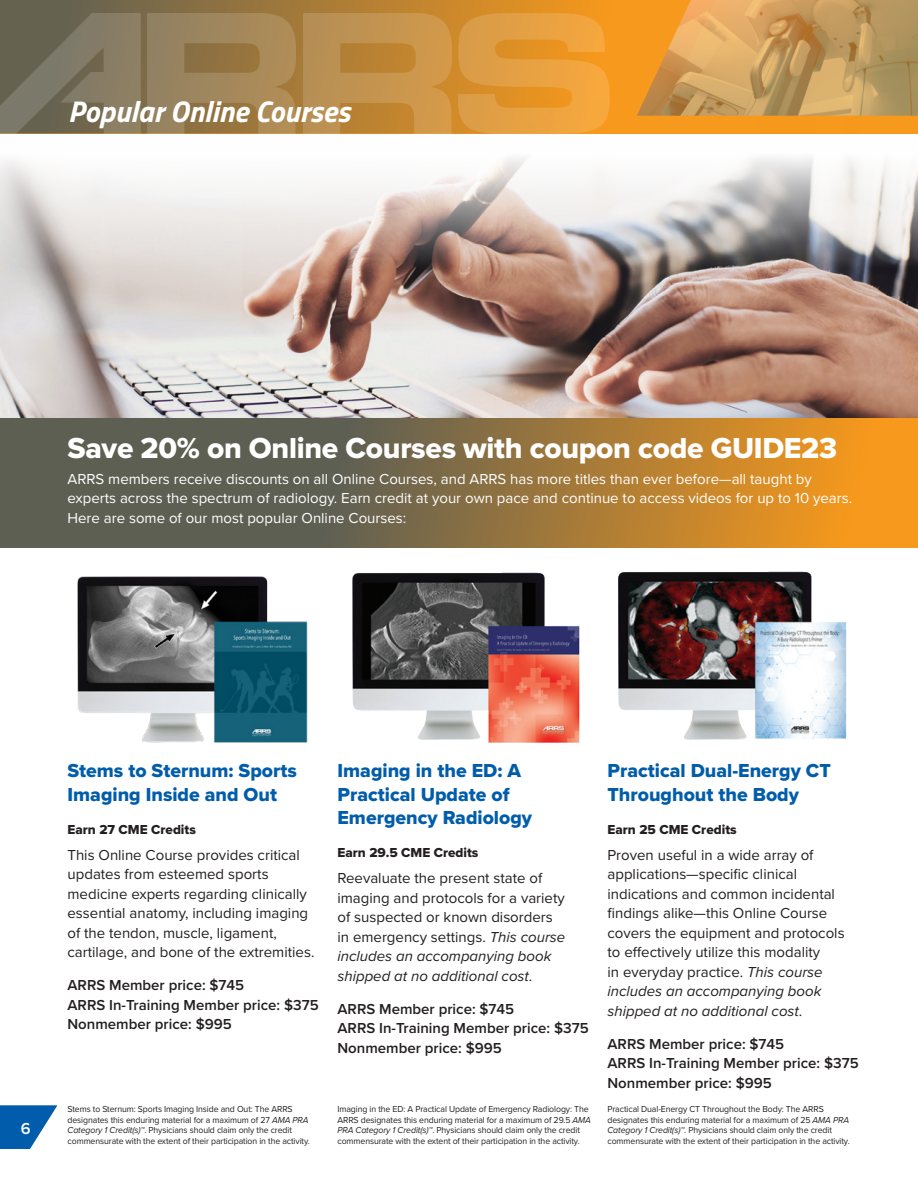
<style>
.page{position:relative;width:918px;height:1188px;background:#fff}
.page>*{position:absolute;margin:0;border:0;box-sizing:border-box;transform-origin:0 0}
.Body{font:30px "Proxima Nova Extrabld";letter-spacing:-.01em;color:#fff}
.t1{font:italic 700 30px "Titillium";color:#fff}
.Body-2{font:19.5px/23.4px "Proxima Nova Extrabld";color:#015dab}
.t2{font:600 16.5px "Proxima Nova";color:#fff}
.Body-3{font:15px/19.5px "Proxima Nova";color:#231f20}
.Body-4{font:15px/19.5px "Proxima Nova";color:#fff}
.Body-5{font:600 15px/19.5px "Proxima Nova";color:#231f20}
.Body-6{font:13.5px "Proxima Nova Extrabld";color:#231f20}
.Body-7{font:9px/10.5px "Proxima Nova";letter-spacing:-.01em;color:#231f20}
.s1{font-style:italic}
</style>
<div class="page">
<svg style="left:0;top:0;width:637px;height:99px;background:#a67a38"></svg>
<svg style="left:147px;top:13px;width:149px;height:86px;background:#9d8256"></svg>
<svg style="left:303px;top:13px;width:334px;height:86px;background:#d7963d"></svg>
<svg style="left:0;top:13px;width:141px;height:86px;background:#77715d"></svg>
<img style="left:637px;top:0;width:281px;height:99px">
<svg style="left:0;top:418px;width:918px;height:129px;background:#92733f"></svg>
<img style="left:0;top:99px;width:918px;height:319px">
<img style="left:77px;top:576px;width:231px;height:167px">
<img style="left:352px;top:572px;width:228px;height:171px">
<img style="left:618px;top:571px;width:229px;height:169px">
<svg style="left:0;top:1105px;width:57px;height:44px"></svg>
<p class="t1" style="left:68px;top:88px;width:283px">Popular Online Courses</p>
<p class="Body" style="left:68px;top:430px;width:771px">Save 20% on Online Courses with coupon code GUIDE23</p>
<p class="Body-4" style="left:68px;top:469px;width:786px">ARRS members receive discounts on all Online Courses, and ARRS has more titles than ever before—all taught by experts across the spectrum of radiology. Earn credit at your own pace and continue to access videos for up to 10 years.<br>Here are some of our most popular Online Courses:</p>
<h3 class="t2" style="left:21px;top:1118px;width:11px">6</h3>
<p class="Body-2" style="left:68px;top:760px;width:231px">Stems to Sternum: Sports<br>Imaging Inside and Out</p>
<p class="Body-6" style="left:68px;top:821px;width:130px">Earn 27 CME Credits</p>
<p class="Body-3" style="left:68px;top:845px;width:248px">This Online Course provides critical updates from esteemed sports medicine experts regarding clinically essential anatomy, including imaging of the tendon, muscle, ligament, cartilage, and bone of the extremities.</p>
<p class="Body-5" style="left:68px;top:976px;width:253px">ARRS Member price: $745<br>ARRS In-Training Member price: $375<br>Nonmember price: $995</p>
<p class="Body-2" style="left:338px;top:760px;width:196px">Imaging in the ED: A<br>Practical Update of<br>Emergency Radiology</p>
<p class="Body-6" style="left:338px;top:844px;width:143px">Earn 29.5 CME Credits</p>
<p class="Body-3" style="left:338px;top:869px;width:229px">Reevaluate the present state of imaging and protocols for a variety of suspected or known disorders in emergency settings. <span class="s1">This course includes an accompanying book shipped at no additional cost</span>.</p>
<p class="Body-5" style="left:338px;top:999px;width:253px">ARRS Member price: $745<br>ARRS In-Training Member price: $375<br>Nonmember price: $995</p>
<p class="Body-2" style="left:608px;top:760px;width:225px">Practical Dual-Energy CT<br>Throughout the Body</p>
<p class="Body-6" style="left:608px;top:821px;width:131px">Earn 25 CME Credits</p>
<p class="Body-3" style="left:608px;top:845px;width:239px">Proven useful in a wide array of applications—specific clinical indications and common incidental findings alike—this Online Course covers the equipment and protocols to effectively utilize this modality<br>in everyday practice. <span class="s1">This course includes an accompanying book shipped at no additional cost</span>.</p>
<p class="Body-5" style="left:608px;top:1035px;width:253px">ARRS Member price: $745<br>ARRS In-Training Member price: $375<br>Nonmember price: $995</p>
<p class="Body-7" style="left:68px;top:1104px;width:244px">Stems to Sternum: Sports Imaging Inside and Out: The ARRS designates this enduring material for a maximum of 27 <span class="s1">AMA PRA Category 1 Credit(s)™</span>. Physicians should claim only the credit commensurate with the extent of their participation in the activity.</p>
<p class="Body-7" style="left:608px;top:1104px;width:244px">Practical Dual-Energy CT Throughout the Body: The ARRS designates this enduring material for a maximum of 25 <span class="s1">AMA PRA Category 1 Credit(s)™</span>. Physicians should claim only the credit commensurate with the extent of their participation in the activity.</p>
<p class="Body-7" style="left:338px;top:1104px;width:255px">Imaging in the ED: A Practical Update of Emergency Radiology: The ARRS designates this enduring material for a maximum of 29.5 <span class="s1">AMA PRA Category 1 Credit(s)™</span>. Physicians should claim only the credit commensurate with the extent of their participation in the activity.</p>
</div>
